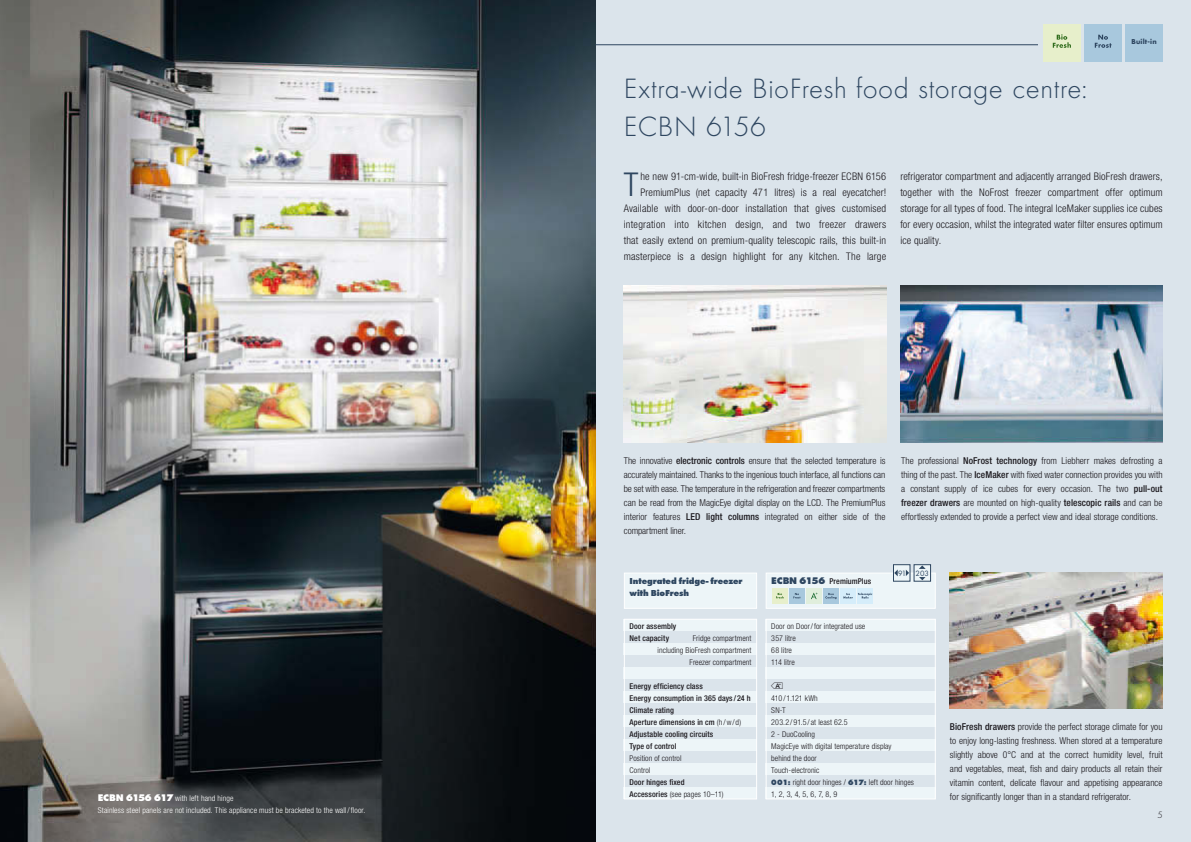
<style>
.page{position:relative;width:1191px;height:842px;background:#fff}
.page>*{position:absolute;margin:0;border:0;box-sizing:border-box;transform-origin:0 0}
.t1{font:300 condensed 32.9px "Helvetica Neue LTW1 G";color:#2e4660}
.t2{font:300 29px/38px "Futura";letter-spacing:.02em;color:#2e4660}
.t3{font:300 condensed 10.5px/16px "Helvetica Neue LTW1 G";letter-spacing:.01em;color:#1a171c;text-align:right}
.t4{font:300 condensed 9.5px/14px "Helvetica Neue LTW1 G";color:#1a171c;text-align:justify}
.t5{font:300 9.5px "Futura";color:#1a171c}
.t6{font:700 expanded 9px/12px "Futura";letter-spacing:-.005em;color:#2e4660}
.t7{font:300 condensed 8px/12px "Helvetica Neue LTW1 G";letter-spacing:.01em;color:#1a171c}
.t8{font:500 condensed 8px/12px "Helvetica Neue LTW1 G";letter-spacing:.01em;color:#1a171c}
.t9{font:300 condensed 8px/12px "Helvetica Neue LTW1 G";letter-spacing:.015em;color:#fff}
.t10{font:8px "Futura Boo";color:#2e4660}
.t11{font:8px "Liebherr Logo";color:#1a171c}
.t12{font:700 6.5px "Futura Std";letter-spacing:.03em;color:#2e4660}
.s1{font-family:"Futura";font-weight:700;font-stretch:expanded;font-size:10px}
.s2{font-weight:500}
.s3{font-weight:300}
.s4{font-family:"Futura";font-weight:700;font-stretch:expanded;font-size:10px;color:#2e4660}
.s5{font-family:"Futura";font-weight:700;font-stretch:expanded;color:#2e4660}
</style>
<div class="page">
<div style="left:595px;top:0;width:596px;height:842px;background:#dbe4eb"></div>
<img style="left:624px;top:286px;width:262px;height:156px">
<img style="left:900px;top:286px;width:262px;height:156px">
<div style="left:624px;top:573px;width:132px;height:35px;background:#edf5f8"></div>
<div style="left:624px;top:573px;width:133px;height:36px;border:1px solid #fff"></div>
<div style="left:624px;top:787px;width:133px;height:12px;background:#edf5f8"></div>
<div style="left:624px;top:763px;width:133px;height:12px;background:#edf5f8"></div>
<div style="left:624px;top:739px;width:133px;height:12px;background:#edf5f8"></div>
<div style="left:624px;top:715px;width:133px;height:12px;background:#edf5f8"></div>
<div style="left:624px;top:691px;width:133px;height:12px;background:#edf5f8"></div>
<div style="left:624px;top:667px;width:133px;height:12px;background:#edf5f8"></div>
<div style="left:624px;top:643px;width:133px;height:12px;background:#edf5f8"></div>
<div style="left:624px;top:619px;width:133px;height:12px;background:#edf5f8"></div>
<div style="left:624px;top:619px;width:133px;height:180px;border:1px solid #fff"></div>
<div style="left:766px;top:573px;width:169px;height:35px;background:#edf5f8"></div>
<div style="left:765px;top:573px;width:170px;height:36px;border:1px solid #fff"></div>
<div style="left:765px;top:787px;width:170px;height:12px;background:#edf5f8"></div>
<div style="left:765px;top:763px;width:170px;height:12px;background:#edf5f8"></div>
<div style="left:765px;top:739px;width:170px;height:12px;background:#edf5f8"></div>
<div style="left:765px;top:715px;width:170px;height:12px;background:#edf5f8"></div>
<div style="left:765px;top:691px;width:170px;height:12px;background:#edf5f8"></div>
<div style="left:765px;top:667px;width:170px;height:12px;background:#edf5f8"></div>
<div style="left:765px;top:643px;width:170px;height:12px;background:#edf5f8"></div>
<div style="left:765px;top:619px;width:170px;height:12px;background:#edf5f8"></div>
<div style="left:765px;top:619px;width:170px;height:180px;border:1px solid #fff"></div>
<img style="left:950px;top:573px;width:212px;height:136px">
<hr style="left:595px;top:45px;width:443px;height:1px;background:#2e4660">
<div style="left:1125px;top:24px;width:37px;height:37px;background:#a8c8dd"></div>
<div style="left:1084px;top:24px;width:37px;height:37px;background:#a8c8dd"></div>
<svg style="left:1094px;top:35px;width:17px;height:13px"></svg>
<div style="left:1043px;top:24px;width:37px;height:37px;background:#e7efcb"></div>
<svg style="left:1052px;top:34px;width:19px;height:14px"></svg>
<div style="left:914px;top:565px;width:16px;height:16px;background:#edf5f8"></div>
<svg style="left:918px;top:565px;width:7px;height:15px"></svg>
<div style="left:893px;top:565px;width:17px;height:16px;background:#edf5f8"></div>
<div style="left:893px;top:565px;width:17px;height:16px;border:1px solid #2e4660"></div>
<svg style="left:894px;top:569px;width:15px;height:7px"></svg>
<div style="left:772px;top:588px;width:15px;height:16px;background:#e7efcb"></div>
<svg style="left:776px;top:593px;width:7px;height:5px"></svg>
<div style="left:789px;top:588px;width:15px;height:16px;background:#a8c8dd"></div>
<svg style="left:793px;top:593px;width:7px;height:5px"></svg>
<div style="left:806px;top:588px;width:15px;height:16px;background:#e0eedc"></div>
<svg style="left:811px;top:593px;width:6px;height:6px"></svg>
<div style="left:823px;top:588px;width:15px;height:16px;background:#a8c8dd"></div>
<svg style="left:825px;top:593px;width:11px;height:6px"></svg>
<div style="left:840px;top:588px;width:16px;height:16px;background:#d5edfa"></div>
<div style="left:857px;top:588px;width:16px;height:16px;background:#d5edfa"></div>
<svg style="left:843px;top:593px;width:29px;height:5px"></svg>
<img style="left:0;top:0;width:595px;height:842px">
<p class="t9" style="left:98px;top:793px;width:269px"><span class="s1">ECBN 6156 617</span> with left hand hinge<br>Stainless steel panels are not included. This appliance must be bracketed to the wall / floor.</p>
<h2 class="t2" style="left:624px;top:72px;width:465px">Extra-wide BioFresh food storage centre:<br>ECBN 6156</h2>
<p class="t12" style="left:1131px;top:38px;width:27px">Built-in</p>
<p class="t3" style="left:624px;top:170px;width:264px">he new 91-cm-wide, built-in BioFresh fridge-freezer ECBN 6156<br>PremiumPlus (net capacity 471 litres) is a real eyecatcher!<br>Available with door-on-door installation that gives customised integration into kitchen design, and two freezer drawers that easily extend on premium-quality telescopic rails, this built-in masterpiece is a design highlight for any kitchen. The large</p>
<p class="t3" style="left:900px;top:170px;width:264px;text-align:justify">refrigerator compartment and adjacently arranged BioFresh drawers, together with the NoFrost freezer compartment offer optimum storage for all types of food. The integral IceMaker supplies ice cubes for every occasion, whilst the integrated water filter ensures optimum ice quality.</p>
<h1 class="t1" style="left:624px;top:173px;width:16px">T</h1>
<p class="t4" style="left:624px;top:454px;width:263px">The innovative <span class="s2">electronic controls</span> ensure that the selected temperature is accurately maintained. Thanks to the ingenious touch interface, all functions can be set with ease. The temperature in the refrigeration and freezer compartments can be read from the MagicEye digital display on the LCD. The PremiumPlus interior features <span class="s2">LED light columns</span> integrated on either side of the compartment liner.</p>
<p class="t4" style="left:901px;top:454px;width:263px">The professional <span class="s2">NoFrost technology</span> from Liebherr makes defrosting a thing of the past. The <span class="s2">IceMaker</span> with fixed water connection provides you with a constant supply of ice cubes for every occasion. The two <span class="s2">pull-out freezer drawers</span> are mounted on high-quality <span class="s2">telescopic rails</span> and can be effortlessly extended to provide a perfect view and ideal storage conditions.</p>
<p class="t6" style="left:629px;top:575px;width:115px">Integrated fridge- freezer with BioFresh</p>
<p class="t8" style="left:629px;top:621px;width:48px">Door assembly<br>Net capacity</p>
<p class="t7" style="left:657px;top:633px;width:95px;text-align:right">Fridge compartment<br>including BioFresh compartment<br>Freezer compartment</p>
<p class="t8" style="left:629px;top:681px;width:123px">Energy efficiency class<br>Energy consumption in 365 days / 24 h<br>Climate rating<br>Aperture dimensions in cm <span class="s3">(h / w / d)<br></span>Adjustable cooling circuits<br>Type of control</p>
<p class="t7" style="left:629px;top:753px;width:54px">Position of control<br>Control</p>
<p class="t8" style="left:629px;top:777px;width:96px">Door hinges fixed<br>Accessories <span class="s3">(see pages 10–11)</span></p>
<p class="t10" style="left:898px;top:568px;width:32px">91 203</p>
<p class="t8" style="left:771px;top:576px;width:101px"><span class="s4">ECBN 6156</span> PremiumPlus</p>
<p class="t7" style="left:771px;top:621px;width:95px">Door on Door / for integrated use<br>357 litre<br>68 litre<br>114 litre</p>
<p class="t11" style="left:771px;top:681px;width:13px">m</p>
<p class="t7" style="left:771px;top:693px;width:144px">410 / 1.121 kWh<br>SN-T<br>203.2 / 91.5 / at least 62.5<br>2 - DuoCooling<br>MagicEye with digital temperature display<br>behind the door<br>Touch-electronic<br><span class="s5">001:</span> right door hinges / <span class="s5">617:</span> left door hinges<br>1, 2, 3, 4, 5, 6, 7, 8, 9</p>
<p class="t4" style="left:950px;top:720px;width:214px"><span class="s2">BioFresh drawers</span> provide the perfect storage climate for you to enjoy long-lasting freshness. When stored at a temperature slightly above 0°C and at the correct humidity level, fruit and vegetables, meat, fish and dairy products all retain their vitamin content, delicate flavour and appetising appearance for significantly longer than in a standard refrigerator.</p>
<p class="t5" style="left:1157px;top:811px;width:7px">5</p>
</div>
